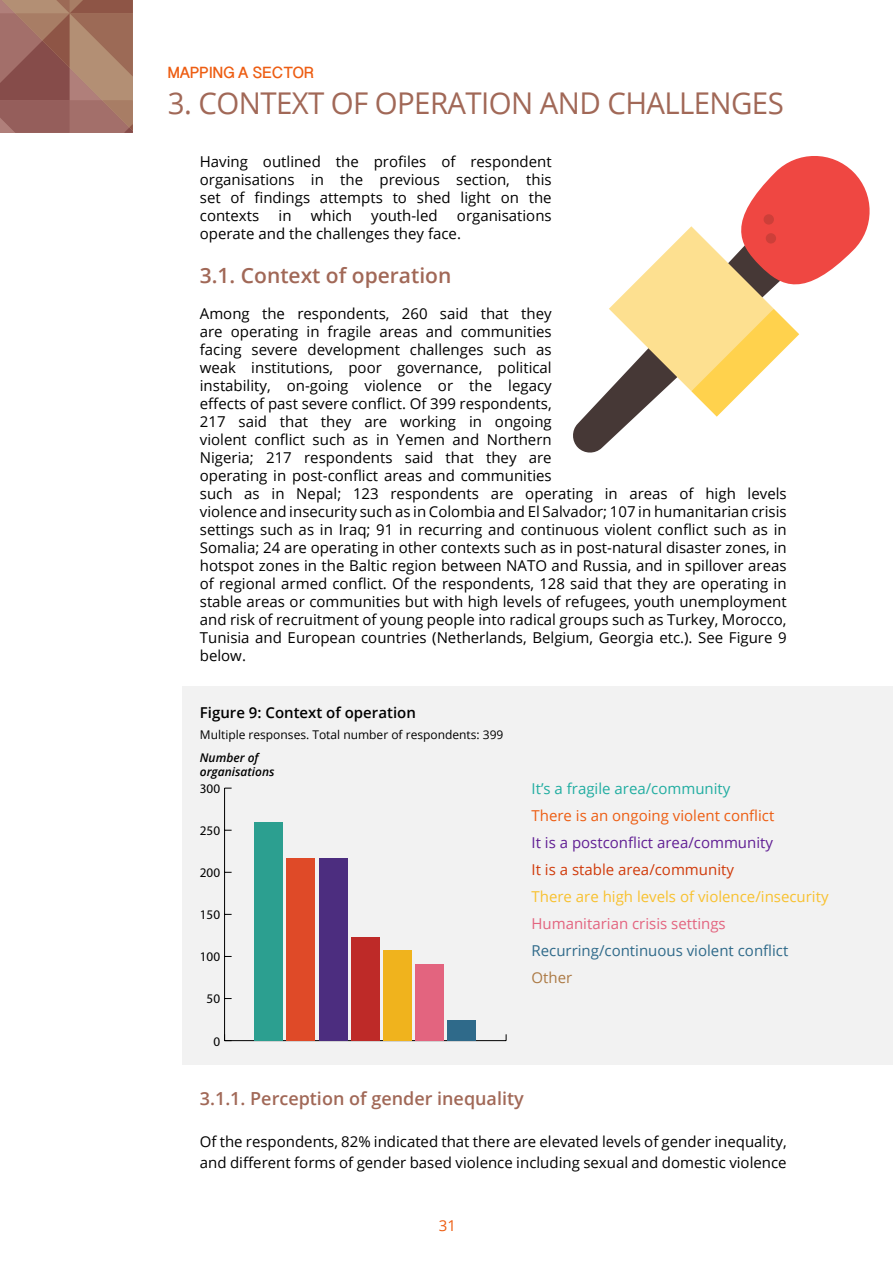
<style>
.page{position:relative;width:893px;height:1263px;background:#fff}
.page>*{position:absolute;margin:0;border:0;box-sizing:border-box;transform-origin:0 0}
.t1{font:30px "Open Sans";letter-spacing:-.02em;color:#a16857}
.t2{font:600 21px "Open Sans";color:#a16857}
.t3{font:600 18px "Open Sans";color:#a16857}
.t4{font:700 18px "Oriya Sangam MN";color:#ed5d12}
.t5{font:15px/18px "Open Sans";color:#000}
.t6{font:15px "Open Sans";color:#f8c12f}
.t7{font:15px "Open Sans";color:#2f6a8a}
.t8{font:15px "Open Sans";color:#ed5d12}
.t9{font:15px "Open Sans";color:#611f94}
.t10{font:15px "Open Sans";color:#21ada1}
.t11{font:15px "Open Sans";color:#e3647f}
.t12{font:600 15px "Open Sans";color:#000}
.t13{font:15px "Open Sans";color:#d03a0a}
.t14{font:15px "Open Sans";color:#ac7a45}
.t15{font:13.2px "Myriad Pro";color:#000}
.t16{font:12px "Open Sans";color:#000}
.t17{font:italic 600 12px/14.4px "Open Sans";color:#000}
</style>
<div class="page">
<div style="left:183px;top:686px;width:710px;height:378px;background:#f2f2f2"></div>
<hr style="left:225px;top:1040px;width:281px;height:1px;background:#000">
<hr style="left:224px;top:788px;width:1px;height:252px;background:#000">
<div style="left:447px;top:1020px;width:29px;height:20px;background:#2f6a8a"></div>
<div style="left:415px;top:964px;width:29px;height:76px;background:#e3647f"></div>
<div style="left:383px;top:950px;width:29px;height:90px;background:#f0b31d"></div>
<div style="left:351px;top:937px;width:29px;height:103px;background:#be2a28"></div>
<div style="left:319px;top:858px;width:29px;height:182px;background:#4c2d7f"></div>
<div style="left:286px;top:858px;width:29px;height:182px;background:#df4a28"></div>
<div style="left:254px;top:822px;width:29px;height:218px;background:#2c9f90"></div>
<svg style="left:573px;top:156px;width:297px;height:297px"></svg>
<div style="left:764px;top:214px;width:10px;height:11px;background:#cd3f39;border-radius:50%"></div>
<div style="left:766px;top:233px;width:10px;height:11px;background:#cd3f39;border-radius:50%"></div>
<svg style="left:0;top:0;width:133px;height:133px"></svg>
<p class="t4" style="left:168px;top:62px;width:148px">mapping a sector</p>
<h1 class="t1" style="left:168px;top:83px;width:68px">3. Conte</h1>
<h1 class="t1" style="left:292px;top:83px;width:123px">xt of Operation</h1>
<h1 class="t1" style="left:540px;top:83px;width:21px">and</h1>
<h1 class="t1" style="left:607px;top:83px;width:37px">Challenges</h1>
<p class="t5" style="left:200px;top:153px;width:353px;text-align:justify">Having outlined the profiles of respondent organisations in the previous section, this set of findings attempts to shed light on the contexts</p>
<p class="t5" style="left:279px;top:207px;width:15px">in</p>
<p class="t5" style="left:311px;top:207px;width:43px">which</p>
<p class="t5" style="left:371px;top:207px;width:68px">youth-led</p>
<p class="t5" style="left:200px;top:207px;width:353px;text-indent:257px">organisations operate and the challenges they face.</p>
<h2 class="t2" style="left:200px;top:261px;width:253px">3.1. Context of operation</h2>
<p class="t5" style="left:200px;top:304px;width:588px">Among the respondents, 260 said that they<br>are operating in fragile areas and communities<br>facing severe development challenges such as<br>weak institutions, poor governance, political<br>instability, on-going violence or the legacy<br>effects of past severe conflict. Of 399 respondents,<br>217 said that they are working in ongoing<br>violent conflict such as in Yemen and Northern<br>Nigeria; 217 respondents said that they are<br>operating in post-conflict areas and communities<br>such as in Nepal; 123 respondents are operating in areas of high levels violence and insecurity such as in Colombia and El Salvador; 107 in humanitarian crisis settings such as in Iraq; 91 in recurring and continuous violent conflict such as in Somalia; 24 are operating in other contexts such as in post-natural disaster zones, in hotspot zones in the Baltic region between NATO and Russia, and in spillover areas of regional armed conflict. Of the respondents, 128 said that they are operating in stable areas or communities but with high levels of refugees, youth unemployment and risk of recruitment of young people into radical groups such as Turkey, Morocco, Tunisia and European countries (Netherlands, Belgium, Georgia etc.). See Figure 9 below.</p>
<p class="t12" style="left:200px;top:702px;width:218px">Figure 9: Context of operation</p>
<p class="t16" style="left:200px;top:726px;width:305px">Multiple responses. Total number of respondents: 399</p>
<p class="t17" style="left:200px;top:750px;width:76px">Number of organisations</p>
<p class="t15" style="left:200px;top:780px;width:22px">300</p>
<p class="t10" style="left:531px;top:778px;width:200px">It’s a fragile area/community</p>
<p class="t8" style="left:531px;top:805px;width:244px">There is an ongoing violent conflict</p>
<p class="t9" style="left:531px;top:832px;width:243px">It is a postconflict area/community</p>
<p class="t13" style="left:531px;top:859px;width:204px">It is a stable area/community</p>
<p class="t6" style="left:531px;top:886px;width:299px">There are high levels of violence/insecurity</p>
<p class="t11" style="left:531px;top:913px;width:196px">Humanitarian crisis settings</p>
<p class="t7" style="left:531px;top:940px;width:258px">Recurring/continuous violent conflict</p>
<p class="t14" style="left:531px;top:967px;width:42px">Other</p>
<p class="t15" style="left:200px;top:822px;width:22px">250</p>
<p class="t15" style="left:200px;top:865px;width:22px">200</p>
<p class="t15" style="left:200px;top:907px;width:22px">150</p>
<p class="t15" style="left:200px;top:949px;width:22px">100</p>
<p class="t15" style="left:207px;top:991px;width:15px">50</p>
<p class="t15" style="left:213px;top:1033px;width:8px">0</p>
<p class="t3" style="left:200px;top:1086px;width:325px">3.1.1. Perception of gender inequality</p>
<p class="t5" style="left:200px;top:1130px;width:588px;line-height:21px">Of the respondents, 82% indicated that there are elevated levels of gender inequality, and different forms of gender based violence including sexual and domestic violence</p>
<p class="t8" style="left:439px;top:1215px;width:19px">31</p>
</div>
